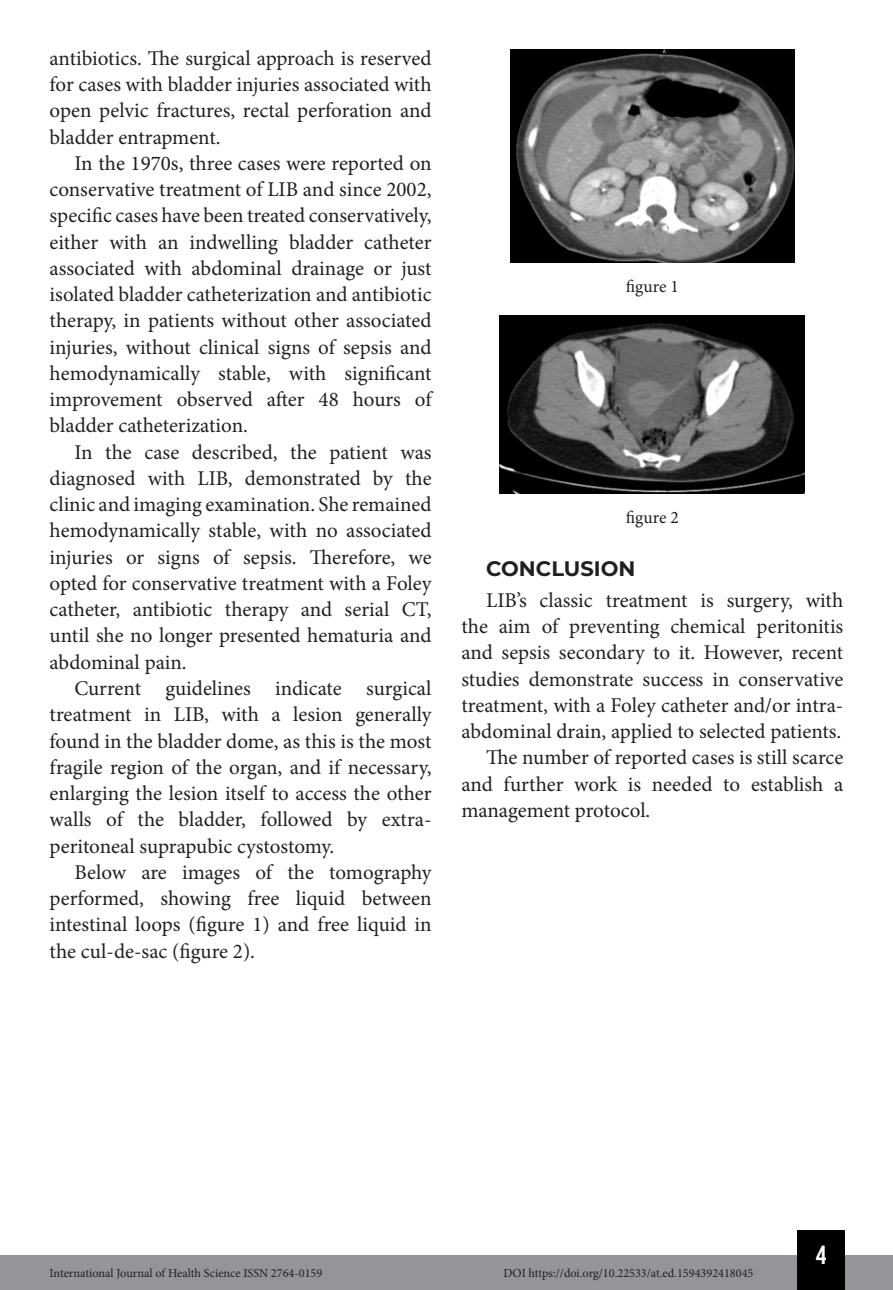
<style>
.page{position:relative;width:893px;height:1290px;background:#fff}
.page>*{position:absolute;margin:0;border:0;box-sizing:border-box;transform-origin:0 0}
.t1{font:26.25px "Bebas Kai";color:#fff}
.TXT{font:21px/26.2px "Minion Pro";color:#231f20;text-align:justify}
.TITULO{font:700 21px "Montserrat";color:#231f20}
.Info_Imagem{font:17.5px "Minion Pro";color:#231f20}
.t2{font:12.25px "Minion Pro";color:#231f20}
</style>
<div class="page">
<div style="left:0;top:1255px;width:893px;height:35px;background:#939598"></div>
<div style="left:797px;top:1230px;width:48px;height:60px;background:#000"></div>
<img style="left:510px;top:50px;width:284px;height:213px">
<img style="left:500px;top:315px;width:305px;height:179px">
<p class="TXT" style="left:50px;top:45px;width:383px">antibiotics. The surgical approach is reserved for cases with bladder injuries associated with open pelvic fractures, rectal perforation and bladder entrapment.</p>
<p class="TXT" style="left:50px;top:150px;width:383px;text-indent:25px">In the 1970s, three cases were reported on conservative treatment of LIB and since 2002, specific cases have been treated conservatively, either with an indwelling bladder catheter associated with abdominal drainage or just isolated bladder catheterization and antibiotic therapy, in patients without other associated injuries, without clinical signs of sepsis and hemodynamically stable, with significant improvement observed after 48 hours of bladder catheterization.</p>
<p class="TXT" style="left:50px;top:439px;width:384px;text-indent:25px">In the case described, the patient was diagnosed with LIB, demonstrated by the clinic and imaging examination. She remained hemodynamically stable, with no associated injuries or signs of sepsis. Therefore, we opted for conservative treatment with a Foley catheter, antibiotic therapy and serial CT, until she no longer presented hematuria and abdominal pain.</p>
<p class="TXT" style="left:50px;top:675px;width:384px;text-indent:25px">Current guidelines indicate surgical treatment in LIB, with a lesion generally found in the bladder dome, as this is the most fragile region of the organ, and if necessary, enlarging the lesion itself to access the other walls of the bladder, followed by extra&shy;peritoneal suprapubic cystostomy.</p>
<p class="TXT" style="left:50px;top:859px;width:383px;text-indent:25px">Below are images of the tomography performed, showing free liquid between intestinal loops (figure 1) and free liquid in the cul-de-sac (figure 2).</p>
<p class="Info_Imagem" style="left:626px;top:275px;width:54px">figure 1</p>
<p class="Info_Imagem" style="left:626px;top:506px;width:54px">figure 2</p>
<p class="TITULO" style="left:486px;top:553px;width:151px">CONCLUSION</p>
<p class="TXT" style="left:461px;top:587px;width:383px;text-indent:25px">LIB’s classic treatment is surgery, with the aim of preventing chemical peritonitis and sepsis secondary to it. However, recent studies demonstrate success in conservative treatment, with a Foley catheter and/or intra&shy;abdominal drain, applied to selected patients.</p>
<p class="TXT" style="left:461px;top:745px;width:383px;text-indent:25px">The number of reported cases is still scarce and further work is needed to establish a management protocol.</p>
<p class="t1" style="left:816px;top:1241px;width:12px">4</p>
<p class="t2" style="left:50px;top:1265px;width:274px">International Journal of Health Science ISSN 2764-0159</p>
<p class="t2" style="left:503px;top:1265px;width:252px">DOI https://doi.org/10.22533/at.ed.1594392418045</p>
</div>
